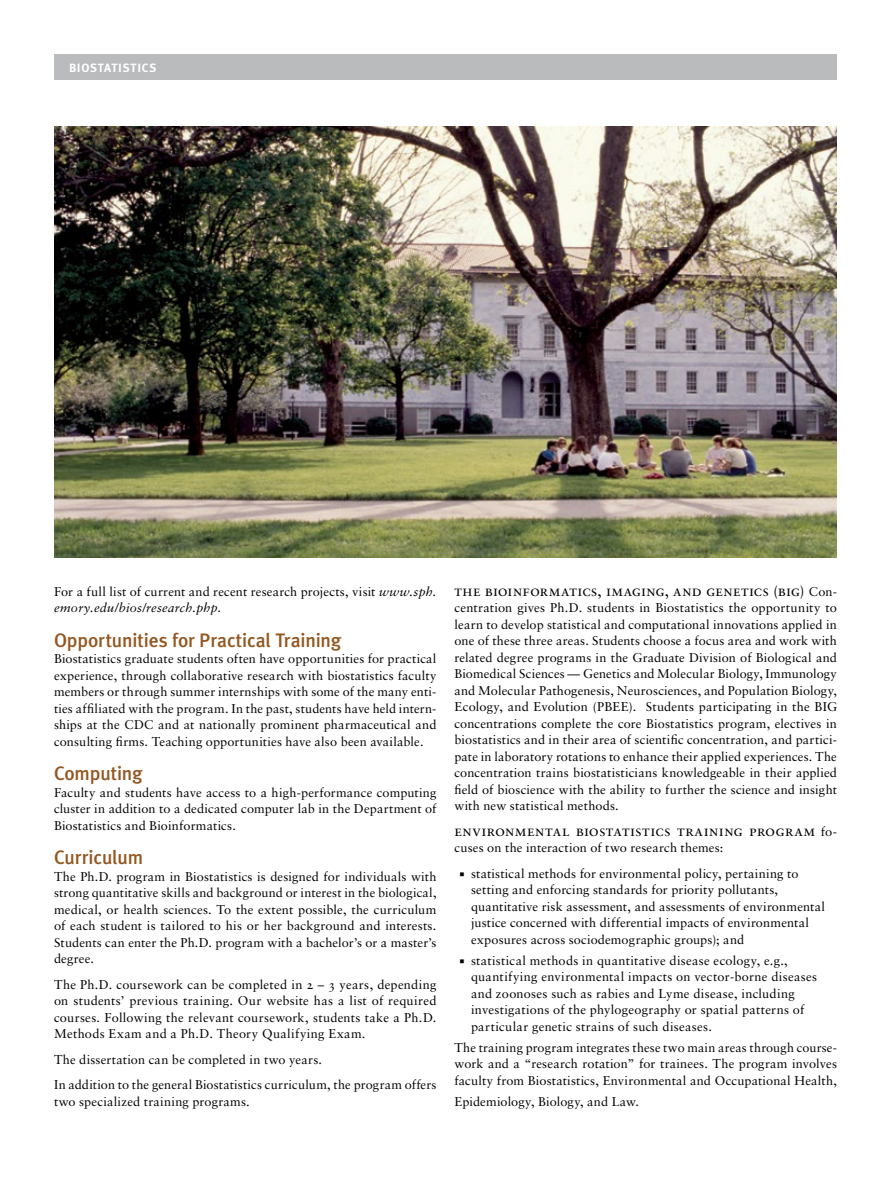
<style>
.page{position:relative;width:891px;height:1188px;background:#fff}
.page>*{position:absolute;margin:0;border:0;box-sizing:border-box;transform-origin:0 0}
.OT_subhead{font:500 19.5px "Meta Plus";letter-spacing:-.01em;color:#935721}
.OT_body{font:15px "Sabon LT Std";letter-spacing:.02em;color:#000}
.OT_body-2{font:12.75px/16.5px "Sabon LT Std";letter-spacing:.01em;color:#000;text-align:justify}
.t1{font:700 12px "Meta Plus";letter-spacing:.055em;color:#fff}
.s1{font-style:italic}
.s2{font-size:12.75px}
</style>
<div class="page">
<div style="left:54px;top:54px;width:783px;height:26px;background:#b9bbbd"></div>
<img style="left:54px;top:126px;width:783px;height:432px">
<p class="t1" style="left:69px;top:61px;width:89px">BIOSTATISTICS</p>
<p class="OT_body-2" style="left:54px;top:583px;width:384px">For a full list of current and recent research projects, visit <span class="s1">www.sph. emory.edu/bios/research.php.</span></p>
<p class="OT_subhead" style="left:54px;top:628px;width:289px">Opportunities for Practical Training</p>
<p class="OT_body-2" style="left:54px;top:650px;width:384px">Biostatistics graduate students often have opportunities for practical experience, through collaborative research with biostatistics faculty members or through summer internships with some of the many enti&shy;ties affiliated with the program. In the past, students have held intern&shy;ships at the CDC and at nationally prominent pharmaceutical and consulting firms. Teaching opportunities have also been available.</p>
<p class="OT_subhead" style="left:54px;top:762px;width:90px">Computing</p>
<p class="OT_body-2" style="left:54px;top:784px;width:384px">Faculty and students have access to a high-performance computing cluster in addition to a dedicated computer lab in the Department of Biostatistics and Bioinformatics.</p>
<p class="OT_subhead" style="left:54px;top:846px;width:91px">Curriculum</p>
<p class="OT_body-2" style="left:54px;top:868px;width:384px">The Ph.D. program in Biostatistics is designed for individuals with strong quantitative skills and background or interest in the biological, medical, or health sciences. To the extent possible, the curriculum of each student is tailored to his or her background and interests.<br>Students can enter the Ph.D. program with a bachelor’s or a master’s degree.</p>
<p class="OT_body-2" style="left:54px;top:976px;width:384px">The Ph.D. coursework can be completed in 2 – 3 years, depending on students’ previous training. Our website has a list of required courses. Following the relevant coursework, students take a Ph.D.<br>Methods Exam and a Ph.D. Theory Qualifying Exam.</p>
<p class="OT_body-2" style="left:54px;top:1051px;width:270px">The dissertation can be completed in two years.</p>
<p class="OT_body-2" style="left:54px;top:1076px;width:384px">In addition to the general Biostatistics curriculum, the program offers two specialized training programs.</p>
<p class="OT_body" style="left:454px;top:581px;width:384px">THE BIOINFORMATICS, IMAGING, AND GENETICS (BIG) <span class="s2">Con-</span></p>
<p class="OT_body-2" style="left:454px;top:599px;width:384px">centration gives Ph.D. students in Biostatistics the opportunity to learn to develop statistical and computational innovations applied in one of these three areas. Students choose a focus area and work with related degree programs in the Graduate Division of Biological and Biomedical Sciences — Genetics and Molecular Biology, Immunology and Molecular Pathogenesis, Neurosciences, and Population Biology, Ecology, and Evolution (PBEE). Students participating in the BIG concentrations complete the core Biostatistics program, electives in biostatistics and in their area of scientific concentration, and partici&shy;pate in laboratory rotations to enhance their applied experiences. The concentration trains biostatisticians knowledgeable in their applied field of bioscience with the ability to further the science and insight with new statistical methods.</p>
<p class="OT_body" style="left:454px;top:821px;width:384px">Environmental Biostatistics Training Program <span class="s2">fo-</span></p>
<p class="OT_body-2" style="left:454px;top:839px;width:270px">cuses on the interaction of two research themes:</p>
<p class="OT_body-2" style="left:471px;top:865px;width:355px;text-align:left">statistical methods for environmental policy, pertaining to setting and enforcing standards for priority pollutants, quantitative risk assessment, and assessments of environmental justice concerned with differential impacts of environmental exposures across sociodemographic groups); and</p>
<p class="OT_body-2" style="left:471px;top:952px;width:348px;text-align:left">statistical methods in quantitative disease ecology, e.g., quantifying environmental impacts on vector-borne diseases and zoonoses such as rabies and Lyme disease, including investigations of the phylogeography or spatial patterns of particular genetic strains of such diseases.</p>
<p class="OT_body-2" style="left:454px;top:1039px;width:384px">The training program integrates these two main areas through course&shy;work and a “research rotation” for trainees. The program involves faculty from Biostatistics, Environmental and Occupational Health,</p>
<p class="OT_body-2" style="left:454px;top:1093px;width:186px">Epidemiology, Biology, and Law.</p>
</div>
